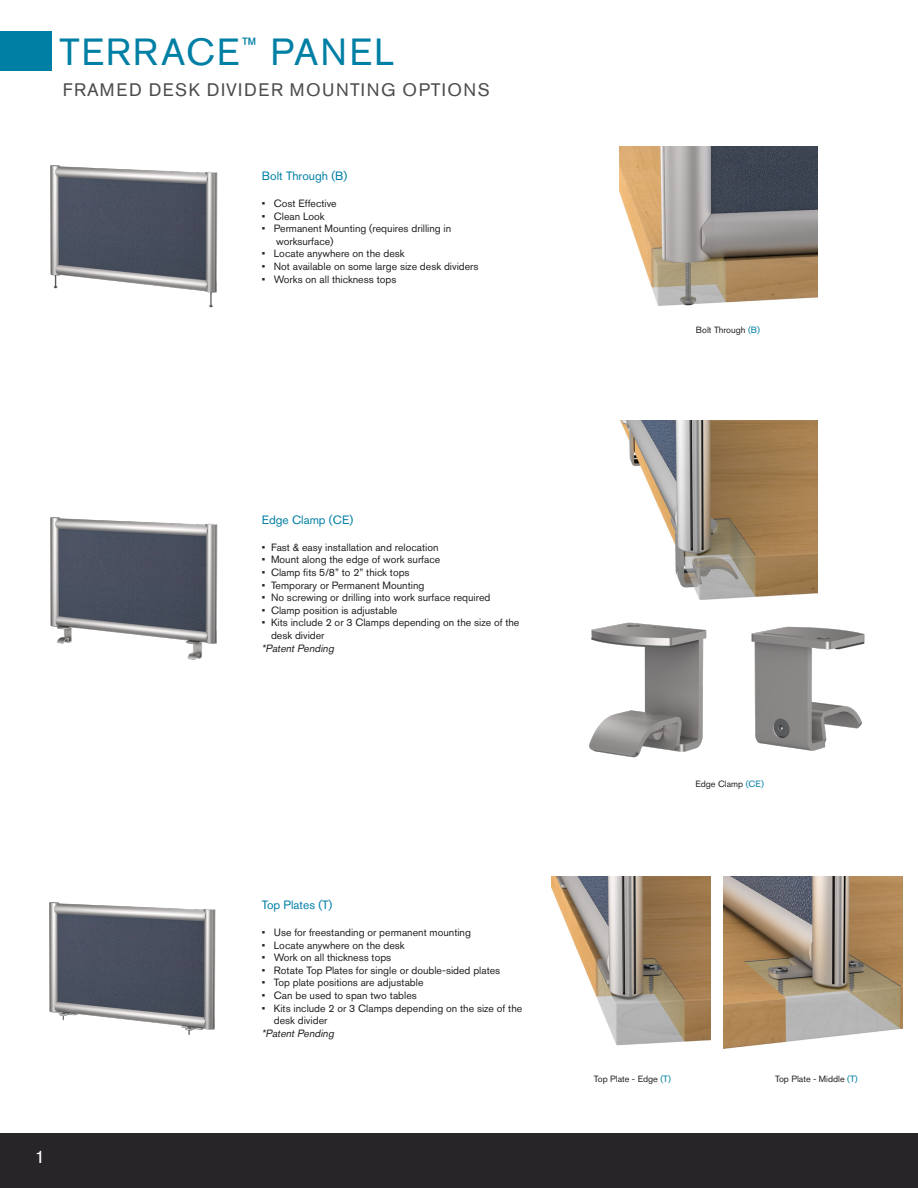
<style>
.page{position:relative;width:918px;height:1188px;background:#fff}
.page>*{position:absolute;margin:0;border:0;box-sizing:border-box;transform-origin:0 0}
.Headline{font:37.5px "Akzidenz Grotesk Pro";letter-spacing:.055em;color:#007fa5}
.t1{font:18px "Akzidenz Grotesk Pro";letter-spacing:.08em;color:#4b4c4d}
.t2{font:18px "Akzidenz Grotesk Pro";color:#fff}
.t3{font:12px "Akzidenz Grotesk Pro";color:#007fa5}
.t4{font:10.5px/12.6px "Akzidenz Grotesk Pro";color:#231f20}
.t5{font:italic 10.5px "Akzidenz Grotesk Pro";color:#231f20}
.t6{font:9px "Akzidenz Grotesk Pro";color:#231f20}
.s1{color:#007fa5}
</style>
<div class="page">
<div style="left:0;top:1134px;width:918px;height:54px;background:#272528"></div>
<div style="left:0;top:31px;width:52px;height:40px;background:#007fa5"></div>
<img style="left:619px;top:146px;width:199px;height:160px">
<img style="left:50px;top:517px;width:168px;height:143px">
<img style="left:50px;top:165px;width:168px;height:143px">
<img style="left:589px;top:622px;width:118px;height:136px">
<img style="left:49px;top:902px;width:167px;height:134px">
<img style="left:620px;top:420px;width:198px;height:180px">
<img style="left:751px;top:626px;width:114px;height:125px">
<img style="left:551px;top:877px;width:160px;height:169px">
<img style="left:724px;top:877px;width:179px;height:172px">
<p class="Headline" style="left:59px;top:28px;width:336px">TERRACE<sup>™</sup> PANEL</p>
<p class="t1" style="left:63px;top:78px;width:428px">FRAMED DESK DIVIDER MOUNTING OPTIONS</p>
<p class="t3" style="left:262px;top:168px;width:87px">Bolt Through (B)</p>
<p class="t4" style="left:262px;top:197px;width:76px">• Cost Effective</p>
<p class="t4" style="left:262px;top:210px;width:64px">• Clean Look</p>
<p class="t4" style="left:262px;top:222px;width:191px">• Permanent Mounting (requires drilling in</p>
<p class="t4" style="left:276px;top:235px;width:59px">worksurface)</p>
<p class="t4" style="left:262px;top:247px;width:144px">• Locate anywhere on the desk</p>
<p class="t4" style="left:262px;top:260px;width:218px">• Not available on some large size desk dividers</p>
<p class="t4" style="left:262px;top:273px;width:136px">• Works on all thickness tops</p>
<p class="t3" style="left:262px;top:512px;width:93px">Edge Clamp (CE)</p>
<p class="t4" style="left:262px;top:541px;width:178px">• Fast &amp; easy installation and relocation</p>
<p class="t4" style="left:262px;top:553px;width:180px">• Mount along the edge of work surface</p>
<p class="t4" style="left:262px;top:566px;width:149px">• Clamp fits 5/8” to 2” thick tops</p>
<p class="t4" style="left:262px;top:579px;width:164px">• Temporary or Permanent Mounting</p>
<p class="t4" style="left:262px;top:591px;width:230px">• No screwing or drilling into work surface required</p>
<p class="t4" style="left:262px;top:604px;width:137px">• Clamp position is adjustable</p>
<p class="t4" style="left:271px;top:616px;width:250px;text-indent:-9px">• Kits include 2 or 3 Clamps depending on the size of the desk divider</p>
<p class="t5" style="left:262px;top:641px;width:76px">*PatentPending</p>
<h2 class="t2" style="left:35px;top:1145px;width:12px">1</h2>
<p class="t3" style="left:262px;top:897px;width:72px">Top Plates (T)</p>
<p class="t4" style="left:262px;top:926px;width:211px">• Use for freestanding or permanent mounting</p>
<p class="t4" style="left:262px;top:939px;width:144px">• Locate anywhere on the desk</p>
<p class="t4" style="left:262px;top:951px;width:131px">• Work on all thickness tops</p>
<p class="t4" style="left:262px;top:964px;width:240px">• Rotate Top Plates for single or double-sided plates</p>
<p class="t4" style="left:262px;top:976px;width:163px">• Top plate positions are adjustable</p>
<p class="t4" style="left:262px;top:989px;width:157px">• Can be used to span two tables</p>
<p class="t4" style="left:274px;top:1002px;width:250px;text-indent:-12px">• Kits include 2 or 3 Clamps depending on the size of the desk divider</p>
<p class="t5" style="left:262px;top:1026px;width:76px">*PatentPending</p>
<p class="t6" style="left:696px;top:324px;width:66px">Bolt Through <span class="s1">(B)</span></p>
<p class="t6" style="left:695px;top:778px;width:70px">Edge Clamp <span class="s1">(CE)</span></p>
<p class="t6" style="left:594px;top:1073px;width:79px">Top Plate - Edge <span class="s1">(T)</span></p>
<p class="t6" style="left:775px;top:1073px;width:84px">Top Plate - Middle <span class="s1">(T)</span></p>
</div>
